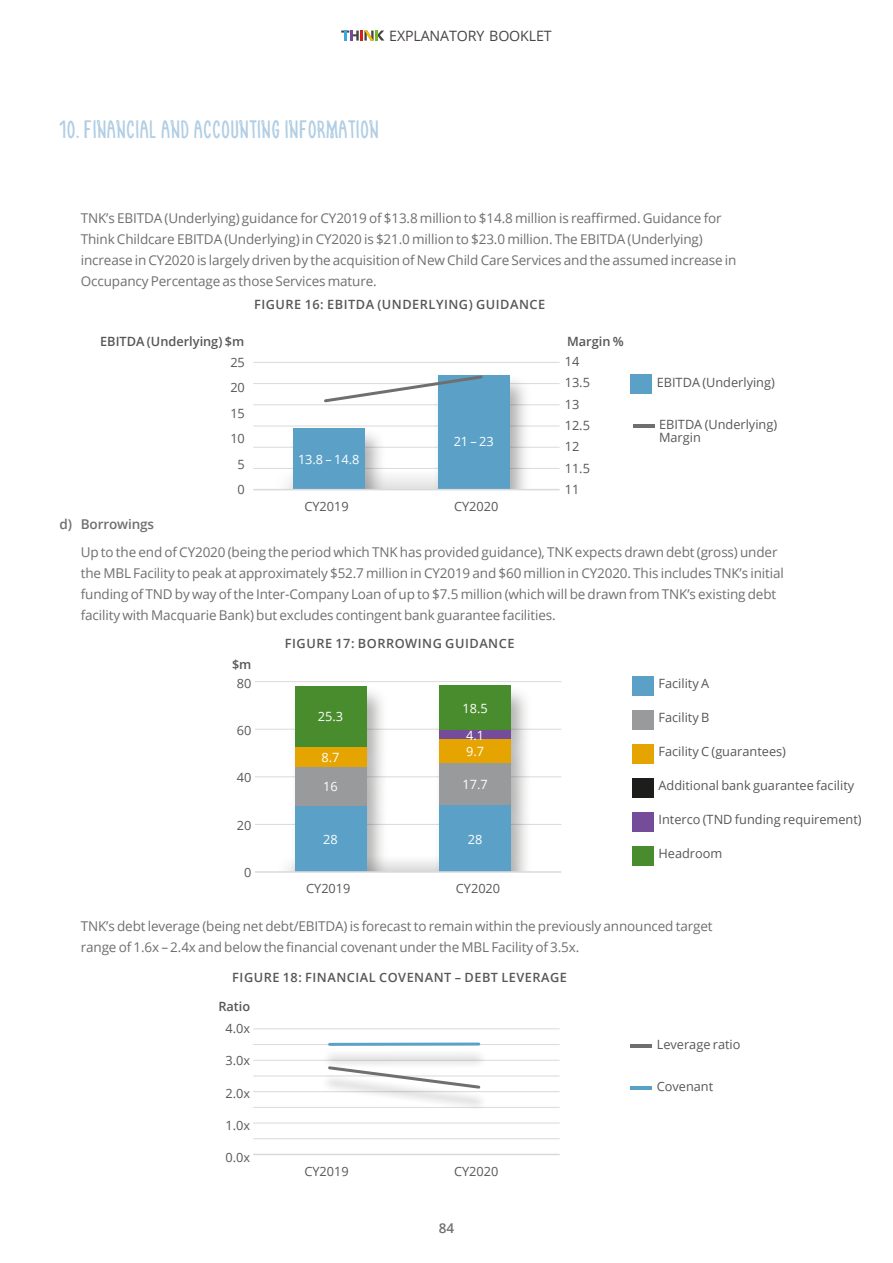
<style>
.page{position:relative;width:893px;height:1263px;background:#fff}
.page>*{position:absolute;margin:0;border:0;box-sizing:border-box;transform-origin:0 0}
.t1{font:700 27px "Myosotis";letter-spacing:.03em;color:#b1cee4}
.t2{font:14.25px "Open Sans";letter-spacing:-.01em;color:#484443}
.t3{font:13.5px/21px "Open Sans";letter-spacing:-.01em;color:#706f6f}
.t4{font:600 13.5px "Open Sans";letter-spacing:-.01em;color:#706f6f}
.t5{font:12.75px/21.5px "Open Sans";color:#575756}
.t6{font:600 12.75px "Open Sans";letter-spacing:.04em;color:#575756}
.t7{font:12.75px "Open Sans";color:#fff}
.t8{font:600 12.75px "Open Sans";color:#575756}
</style>
<div class="page">
<svg style="left:341px;top:31px;width:43px;height:10px"></svg>
<hr style="left:253px;top:383px;width:307px;height:1px;background:#dbdadb">
<hr style="left:253px;top:1060px;width:307px;height:1px;background:#dbdadb">
<hr style="left:253px;top:1044px;width:307px;height:1px;background:#dbdadb">
<hr style="left:255px;top:729px;width:306px;height:1px;background:#dbdadb">
<hr style="left:253px;top:405px;width:307px;height:1px;background:#dbdadb">
<hr style="left:253px;top:1076px;width:307px;height:1px;background:#dbdadb">
<hr style="left:255px;top:776px;width:306px;height:1px;background:#dbdadb">
<hr style="left:253px;top:426px;width:307px;height:1px;background:#dbdadb">
<hr style="left:253px;top:1091px;width:307px;height:1px;background:#dbdadb">
<hr style="left:253px;top:447px;width:307px;height:1px;background:#dbdadb">
<hr style="left:253px;top:1107px;width:307px;height:1px;background:#dbdadb">
<hr style="left:253px;top:468px;width:307px;height:1px;background:#dbdadb">
<hr style="left:253px;top:1123px;width:307px;height:1px;background:#dbdadb">
<hr style="left:253px;top:1138px;width:307px;height:1px;background:#dbdadb">
<hr style="left:255px;top:824px;width:306px;height:1px;background:#dbdadb">
<hr style="left:253px;top:362px;width:307px;height:1px;background:#dbdadb">
<hr style="left:253px;top:1028px;width:307px;height:1px;background:#dbdadb">
<hr style="left:255px;top:681px;width:306px;height:1px;background:#dbdadb">
<div style="left:272px;top:469px;width:247px;height:43px;background:#1d1d1b;opacity:.75"></div>
<div style="left:273px;top:854px;width:249px;height:45px;background:#1d1d1b;opacity:.75"></div>
<div style="left:288px;top:426px;width:98px;height:90px;background:#1d1d1b;opacity:.35"></div>
<div style="left:293px;top:428px;width:71px;height:61px;background:#5ba1c7"></div>
<div style="left:434px;top:684px;width:99px;height:72px;background:#1d1d1b;opacity:.35"></div>
<div style="left:440px;top:686px;width:71px;height:44px;background:#498c2e"></div>
<div style="left:289px;top:685px;width:99px;height:88px;background:#1d1d1b;opacity:.35"></div>
<div style="left:295px;top:686px;width:71px;height:61px;background:#498c2e"></div>
<div style="left:289px;top:745px;width:99px;height:48px;background:#1d1d1b;opacity:.35"></div>
<div style="left:295px;top:747px;width:71px;height:20px;background:#e6a400"></div>
<div style="left:289px;top:766px;width:99px;height:66px;background:#1d1d1b;opacity:.35"></div>
<div style="left:295px;top:767px;width:71px;height:39px;background:#999a9c"></div>
<div style="left:289px;top:804px;width:99px;height:95px;background:#1d1d1b;opacity:.35"></div>
<div style="left:295px;top:806px;width:71px;height:66px;background:#5ba1c7"></div>
<div style="left:435px;top:729px;width:97px;height:37px;background:#1d1d1b;opacity:.35"></div>
<div style="left:440px;top:730px;width:71px;height:10px;background:#744c99"></div>
<div style="left:434px;top:738px;width:99px;height:51px;background:#1d1d1b;opacity:.35"></div>
<div style="left:440px;top:740px;width:71px;height:23px;background:#e6a400"></div>
<div style="left:434px;top:761px;width:99px;height:70px;background:#1d1d1b;opacity:.35"></div>
<div style="left:440px;top:763px;width:71px;height:42px;background:#999a9c"></div>
<div style="left:434px;top:804px;width:99px;height:94px;background:#1d1d1b;opacity:.35"></div>
<div style="left:440px;top:805px;width:71px;height:67px;background:#5ba1c7"></div>
<div style="left:433px;top:374px;width:98px;height:142px;background:#1d1d1b;opacity:.35"></div>
<div style="left:438px;top:375px;width:71px;height:114px;background:#5ba1c7"></div>
<div style="left:161px;top:489px;width:473px;height:41px;background:#fff"></div>
<div style="left:163px;top:872px;width:473px;height:63px;background:#fff"></div>
<div style="left:631px;top:374px;width:21px;height:20px;background:#5ba1c7"></div>
<hr style="left:633px;top:424px;width:21px;height:3px;background:#706f6f">
<hr style="left:631px;top:1044px;width:21px;height:3px;background:#706f6f">
<hr style="left:631px;top:1087px;width:21px;height:3px;background:#5ba1c7">
<div style="left:633px;top:676px;width:21px;height:20px;background:#5ba1c7"></div>
<div style="left:633px;top:710px;width:21px;height:20px;background:#999a9c"></div>
<div style="left:633px;top:744px;width:21px;height:20px;background:#e6a400"></div>
<div style="left:633px;top:778px;width:21px;height:20px;background:#1d1d1b"></div>
<div style="left:633px;top:812px;width:21px;height:20px;background:#744c99"></div>
<div style="left:633px;top:846px;width:21px;height:20px;background:#498c2e"></div>
<svg style="left:324px;top:374px;width:161px;height:30px"></svg>
<div style="left:321px;top:1073px;width:167px;height:38px;background:#1d1d1b;opacity:.35"></div>
<svg style="left:326px;top:1068px;width:156px;height:22px"></svg>
<hr style="left:253px;top:489px;width:307px;height:1px;background:#dbdadb">
<hr style="left:253px;top:1154px;width:307px;height:1px;background:#dbdadb">
<hr style="left:255px;top:871px;width:306px;height:2px;background:#dbdadb">
<div style="left:320px;top:1049px;width:168px;height:19px;background:#1d1d1b;opacity:.35"></div>
<svg style="left:330px;top:1042px;width:149px;height:4px"></svg>
<p class="t2" style="left:389px;top:26px;width:164px">EXPLANATORY BOOKLET</p>
<h1 class="t1" style="left:60px;top:115px;width:321px">10. FINANCIAL AND ACCOUNTING INFORMATION</h1>
<p class="t3" style="left:81px;top:207px;width:657px">TNK’s EBITDA (Underlying) guidance for CY2019 of $13.8 million to $14.8 million is reaffirmed. Guidance for Think Childcare EBITDA (Underlying) in CY2020 is $21.0 million to $23.0 million. The EBITDA (Underlying) increase in CY2020 is largely driven by the acquisition of New Child Care Services and the assumed increase in Occupancy Percentage as those Services mature.</p>
<p class="t6" style="left:254px;top:295px;width:293px">FIGURE 16: EBITDA (UNDERLYING) GUIDANCE</p>
<p class="t8" style="left:100px;top:332px;width:146px">EBITDA (Underlying) $m</p>
<p class="t6" style="left:567px;top:332px;width:58px">Margin %</p>
<p class="t5" style="left:230px;top:349px;width:16px;line-height:25.5px;text-align:center">25<br>20<br>15<br>10<br>5<br>0</p>
<p class="t5" style="left:565px;top:350px;width:27px">14<br>13.5<br>13<br>12.5<br>12<br>11.5<br>11</p>
<p class="t7" style="left:454px;top:433px;width:42px">21 – 23</p>
<p class="t7" style="left:298px;top:450px;width:63px">13.8 – 14.8</p>
<p class="t5" style="left:304px;top:495px;width:46px">CY2019</p>
<p class="t5" style="left:454px;top:495px;width:46px">CY2020</p>
<p class="t5" style="left:657px;top:371px;width:120px">EBITDA (Underlying)</p>
<p class="t5" style="left:659px;top:417px;width:120px;line-height:13.5px">EBITDA (Underlying)<br>Margin</p>
<p class="t4" style="left:60px;top:514px;width:96px">d) Borrowings</p>
<p class="t3" style="left:81px;top:541px;width:704px">Up to the end of CY2020 (being the period which TNK has provided guidance), TNK expects drawn debt (gross) under the MBL Facility to peak at approximately $52.7 million in CY2019 and $60 million in CY2020. This includes TNK’s initial funding of TND by way of the Inter-Company Loan of up to $7.5 million (which will be drawn from TNK’s existing debt facility with Macquarie Bank) but excludes contingent bank guarantee facilities.</p>
<p class="t6" style="left:232px;top:655px;width:21px">$m</p>
<p class="t5" style="left:237px;top:672px;width:16px">80</p>
<p class="t5" style="left:237px;top:719px;width:16px">60</p>
<p class="t5" style="left:237px;top:767px;width:16px">40</p>
<p class="t5" style="left:237px;top:814px;width:16px">20</p>
<p class="t5" style="left:244px;top:861px;width:9px">0</p>
<p class="t6" style="left:285px;top:635px;width:231px">FIGURE 17: BORROWING GUIDANCE</p>
<p class="t7" style="left:318px;top:708px;width:27px">25.3</p>
<p class="t7" style="left:322px;top:748px;width:19px">8.7</p>
<p class="t7" style="left:323px;top:778px;width:16px">16</p>
<p class="t7" style="left:323px;top:830px;width:16px">28</p>
<p class="t7" style="left:463px;top:699px;width:27px">18.5</p>
<p class="t7" style="left:466px;top:727px;width:19px">4.1</p>
<p class="t7" style="left:466px;top:743px;width:19px">9.7</p>
<p class="t7" style="left:463px;top:776px;width:27px">17.7</p>
<p class="t7" style="left:468px;top:830px;width:16px">28</p>
<p class="t5" style="left:306px;top:877px;width:46px">CY2019</p>
<p class="t5" style="left:456px;top:877px;width:46px">CY2020</p>
<p class="t5" style="left:658px;top:673px;width:52px">Facility A</p>
<p class="t5" style="left:658px;top:707px;width:52px">Facility B</p>
<p class="t5" style="left:658px;top:741px;width:129px">Facility C (guarantees)</p>
<p class="t5" style="left:658px;top:775px;width:197px">Additional bank guarantee facility</p>
<p class="t5" style="left:658px;top:809px;width:205px">Interco (TND funding requirement)</p>
<p class="t5" style="left:658px;top:843px;width:65px">Headroom</p>
<p class="t3" style="left:81px;top:915px;width:633px">TNK’s debt leverage (being net debt/EBITDA) is forecast to remain within the previously announced target range of 1.6x – 2.4x and below the financial covenant under the MBL Facility of 3.5x.</p>
<p class="t6" style="left:232px;top:969px;width:336px">FIGURE 18: FINANCIAL COVENANT – DEBT LEVERAGE</p>
<p class="t6" style="left:218px;top:997px;width:33px">Ratio</p>
<p class="t5" style="left:226px;top:1017px;width:26px">4.0x</p>
<p class="t5" style="left:226px;top:1049px;width:26px">3.0x</p>
<p class="t5" style="left:226px;top:1082px;width:26px">2.0x</p>
<p class="t5" style="left:226px;top:1114px;width:26px">1.0x</p>
<p class="t5" style="left:226px;top:1146px;width:26px">0.0x</p>
<p class="t5" style="left:304px;top:1160px;width:46px">CY2019</p>
<p class="t5" style="left:454px;top:1160px;width:46px">CY2020</p>
<p class="t4" style="left:439px;top:1219px;width:17px">84</p>
<p class="t5" style="left:657px;top:1033px;width:85px">Leverage ratio</p>
<p class="t5" style="left:657px;top:1076px;width:58px">Covenant</p>
</div>
